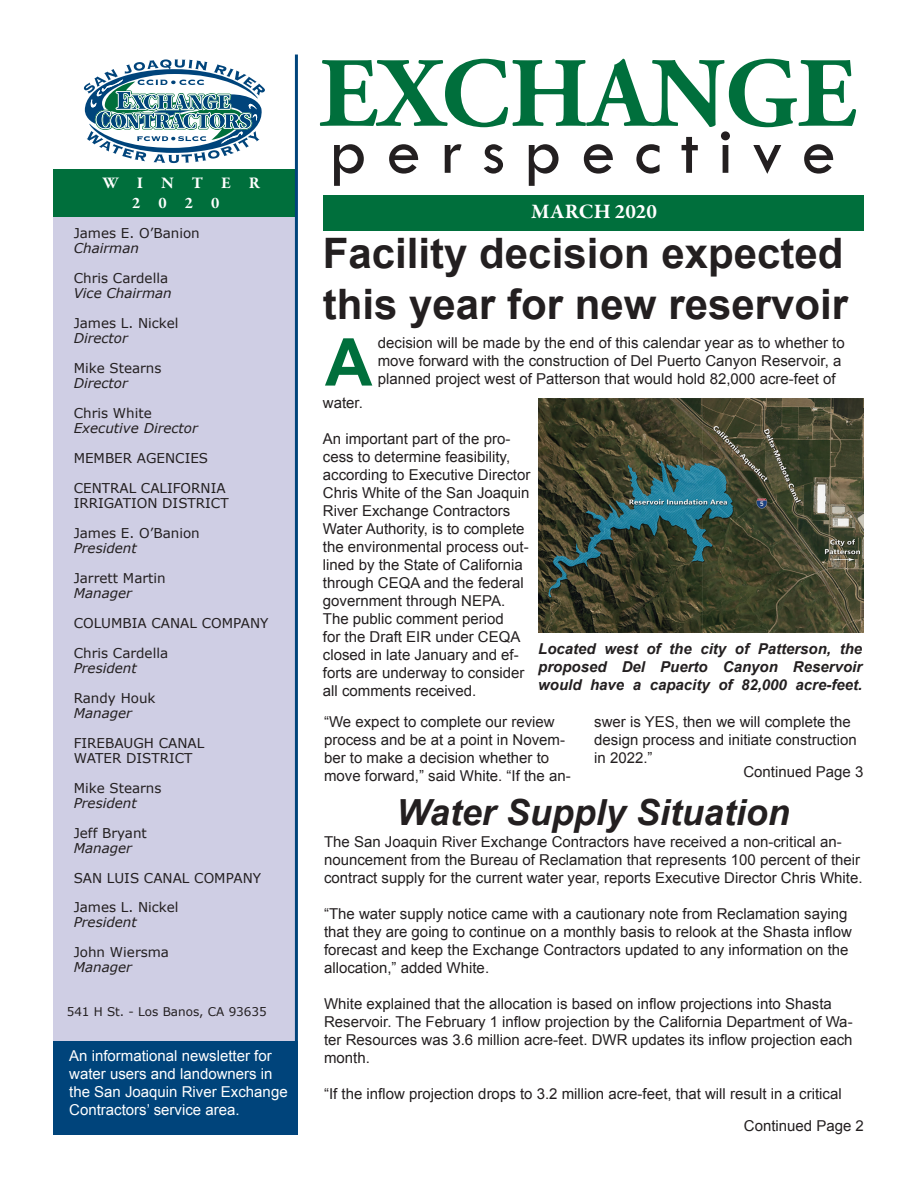
<style>
.page{position:relative;width:918px;height:1188px;background:#fff}
.page>*{position:absolute;margin:0;border:0;box-sizing:border-box;transform-origin:0 0}
.t1{font:700 99px "Adobe Garamond Pro";color:#006f3c}
.t2{font:500 69px "Tw Cen";color:#231f20}
.t3{font:700 66px "Arial";color:#006f3c}
.t4{font:700 42px/50.4px "Arial";color:#231f20}
.t5{font:italic 700 36px "Arial";color:#231f20}
.t6{font:700 21px "Garamond Premr Pro";color:#fff}
.t7{font:700 16.5px/19.8px "Garamond Premr Pro";color:#fff}
.t8{font:15px/18px "Arial";color:#231f20}
.t9{font:15px/18px "Arial";color:#fff}
.t10{font:italic 700 15px/18px "Arial";color:#231f20;text-align:justify}
.t11{font:13.5px/15px "Verdana";color:#231f20}
.t12{font:italic 13.5px "Verdana";color:#231f20}
.t13{font:12px "Verdana";color:#231f20}
</style>
<div class="page">
<div style="left:53px;top:208px;width:243px;height:838px;background:#cfcee4"></div>
<div style="left:53px;top:169px;width:242px;height:48px;background:#006f3c"></div>
<div style="left:53px;top:1041px;width:245px;height:94px;background:#00447b"></div>
<div style="left:323px;top:196px;width:540px;height:35px;background:#006f3c"></div>
<hr style="left:295px;top:55px;width:3px;height:1080px;background:#00447b">
<svg style="left:84px;top:59px;width:181px;height:104px"></svg>
<img style="left:538px;top:398px;width:326px;height:234px">
<p class="t7" style="left:132px;top:173px;width:129px;text-indent:-30px">W I N T E R<br>2 0 2 0</p>
<p class="t11" style="left:74px;top:225px;width:128px">James E. O’Banion</p>
<p class="t12" style="left:74px;top:239px;width:67px">Chairman</p>
<p class="t11" style="left:74px;top:270px;width:96px">Chris Cardella</p>
<p class="t12" style="left:74px;top:284px;width:100px">Vice Chairman</p>
<p class="t11" style="left:74px;top:315px;width:106px">James L. Nickel</p>
<p class="t12" style="left:74px;top:329px;width:56px">Director</p>
<p class="t11" style="left:74px;top:360px;width:89px">Mike Stearns</p>
<p class="t12" style="left:74px;top:374px;width:56px">Director</p>
<p class="t11" style="left:74px;top:405px;width:80px">Chris White</p>
<p class="t12" style="left:74px;top:419px;width:126px">Executive Director</p>
<p class="t11" style="left:74px;top:450px;width:136px">MEMBER AGENCIES</p>
<p class="t11" style="left:74px;top:480px;width:156px">CENTRAL CALIFORNIA<br>IRRIGATION DISTRICT</p>
<p class="t11" style="left:74px;top:525px;width:128px">James E. O’Banion</p>
<p class="t12" style="left:74px;top:539px;width:65px">President</p>
<p class="t11" style="left:74px;top:570px;width:94px">Jarrett Martin</p>
<p class="t12" style="left:74px;top:584px;width:60px">Manager</p>
<p class="t11" style="left:74px;top:615px;width:196px">COLUMBIA CANAL COMPANY</p>
<p class="t11" style="left:74px;top:645px;width:96px">Chris Cardella</p>
<p class="t12" style="left:74px;top:659px;width:65px">President</p>
<p class="t11" style="left:74px;top:690px;width:83px">Randy Houk</p>
<p class="t12" style="left:74px;top:704px;width:60px">Manager</p>
<p class="t11" style="left:74px;top:735px;width:132px">FIREBAUGH CANAL<br>WATER DISTRICT</p>
<p class="t11" style="left:74px;top:780px;width:89px">Mike Stearns</p>
<p class="t12" style="left:74px;top:794px;width:65px">President</p>
<p class="t11" style="left:74px;top:825px;width:75px">Jeff Bryant</p>
<p class="t12" style="left:74px;top:839px;width:60px">Manager</p>
<p class="t11" style="left:74px;top:870px;width:189px">SAN LUIS CANAL COMPANY</p>
<p class="t11" style="left:74px;top:900px;width:106px">James L. Nickel</p>
<p class="t12" style="left:74px;top:914px;width:65px">President</p>
<p class="t11" style="left:74px;top:945px;width:97px">John Wiersma</p>
<p class="t12" style="left:74px;top:959px;width:60px">Manager</p>
<p class="t13" style="left:67px;top:1004px;width:202px">541 H St. - Los Banos, CA 93635</p>
<p class="t9" style="left:69px;top:1047px;width:220px">An informational newsletter for water users and landowners in the San Joaquin River Exchange<br>Contractors’ service area.</p>
<h1 class="t1" style="left:319px;top:37px;width:539px">EXCHANGE</h1>
<h2 class="t2" style="left:329px;top:110px;width:508px">p e r s p e c t i v e</h2>
<h3 class="t6" style="left:531px;top:199px;width:127px">MARCH 2020</h3>
<h3 class="t4" style="left:323px;top:230px;width:527px">Facility decision expected this year for new reservoir</h3>
<p class="t8" style="left:378px;top:334px;width:468px">decision will be made by the end of this calendar year as to whether to move forward with the construction of Del Puerto Canyon Reservoir, a planned project west of Patterson that would hold 82,000 acre-feet of</p>
<h3 class="t3" style="left:325px;top:319px;width:49px">A</h3>
<p class="t8" style="left:323px;top:394px;width:42px">water.</p>
<p class="t8" style="left:323px;top:430px;width:209px">An important part of the pro&shy;cess to determine feasibility, according to Executive Director<br>Chris White of the San Joaquin<br>River Exchange Contractors<br>Water Authority, is to complete the environmental process out&shy;lined by the State of California through CEQA and the federal government through NEPA.<br>The public comment period<br>for the Draft EIR under CEQA closed in late January and ef&shy;forts are underway to consider all comments received.</p>
<p class="t8" style="left:324px;top:713px;width:248px">“We expect to complete our review process and be at a point in Novem&shy;ber to make a decision whether to move forward,” said White. “If the an-</p>
<p class="t8" style="left:594px;top:713px;width:264px">swer is YES, then we will complete the design process and initiate construction in 2022.”</p>
<h3 class="t5" style="left:396px;top:789px;width:395px">Water Supply Situation</h3>
<p class="t8" style="left:324px;top:833px;width:540px">The San Joaquin River Exchange Contractors have received a non-critical an&shy;nouncement from the Bureau of Reclamation that represents 100 percent of their contract supply for the current water year, reports Executive Director Chris White.</p>
<p class="t8" style="left:324px;top:905px;width:529px">“The water supply notice came with a cautionary note from Reclamation saying that they are going to continue on a monthly basis to relook at the Shasta inflow forecast and keep the Exchange Contractors updated to any information on the allocation,” added White.</p>
<p class="t8" style="left:324px;top:995px;width:530px">White explained that the allocation is based on inflow projections into Shasta Reservoir. The February 1 inflow projection by the California Department of Wa&shy;ter Resources was 3.6 million acre-feet. DWR updates its inflow projection each month.</p>
<p class="t8" style="left:324px;top:1085px;width:519px">“If the inflow projection drops to 3.2 million acre-feet, that will result in a critical</p>
<p class="t10" style="left:538px;top:640px;width:325px">Located west of the city of Patterson, the proposed Del Puerto Canyon Reservoir would have a capacity of 82,000 acre-feet.</p>
<p class="t8" style="left:743px;top:763px;width:122px">Continued Page 3</p>
<p class="t8" style="left:744px;top:1116px;width:122px">Continued Page 2</p>
</div>
